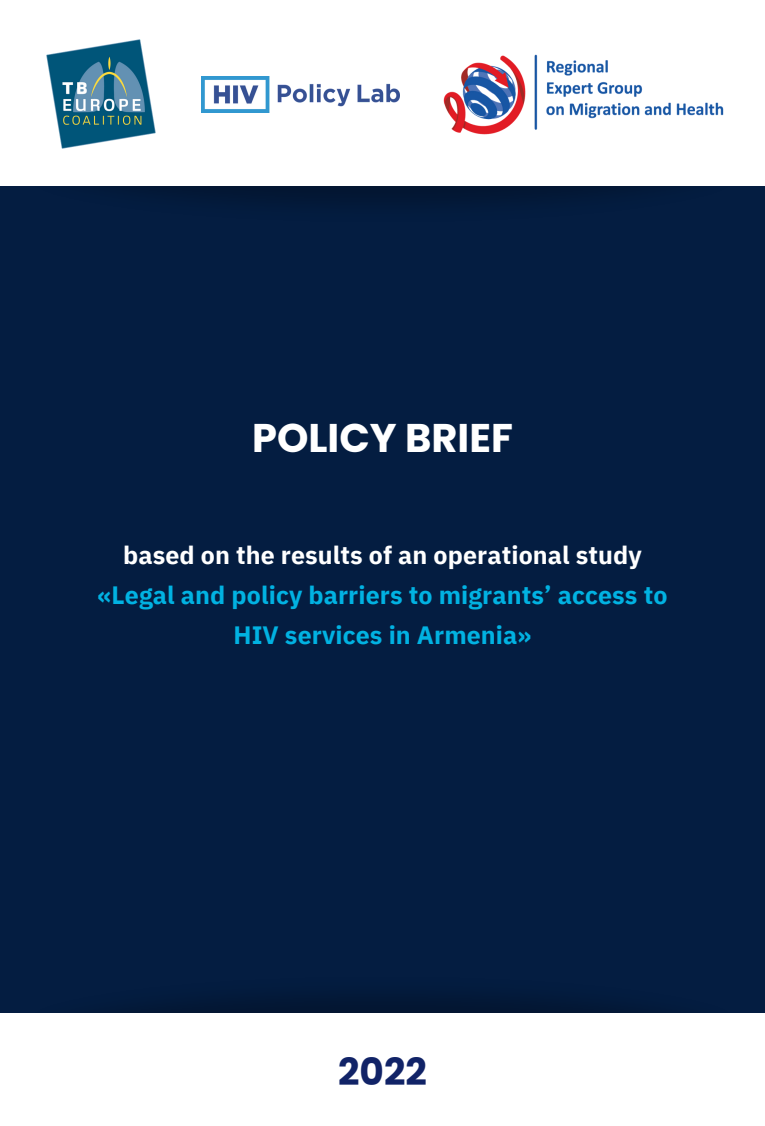
<style>
.page{position:relative;width:765px;height:1126px;background:#fff}
.page>*{position:absolute;margin:0;border:0;box-sizing:border-box;transform-origin:0 0}
.t1{font:700 40px "Poppins";color:#fff}
.t2{font:700 37.5px "Poppins";color:#112367}
.t3{font:700 25px "IBM Plex Sans";letter-spacing:.005em;color:#01b2e2}
.t4{font:700 25px "IBM Plex Sans";letter-spacing:.005em;color:#fff}
</style>
<div class="page">
<div style="left:0;top:0;width:765px;height:1125px;background:#041d41"></div>
<div style="left:0;top:0;width:765px;height:186px;background:#fff"></div>
<img style="left:202px;top:77px;width:198px;height:36px">
<img style="left:47px;top:40px;width:108px;height:109px">
<div style="left:0;top:1012px;width:765px;height:113px;background:#fff"></div>
<img style="left:443px;top:54px;width:281px;height:81px">
<p class="t1" style="left:252px;top:410px;width:262px">POLICY BRIEF</p>
<h1 class="t4" style="left:123px;top:538px;width:520px">based on the results of an operational study</h1>
<p class="t3" style="left:98px;top:578px;width:571px">«Legal and policy barriers to migrants’ access to</p>
<p class="t3" style="left:234px;top:618px;width:299px">HIV services in Armenia»</p>
<p class="t2" style="left:338px;top:1045px;width:90px">2022</p>
</div>
